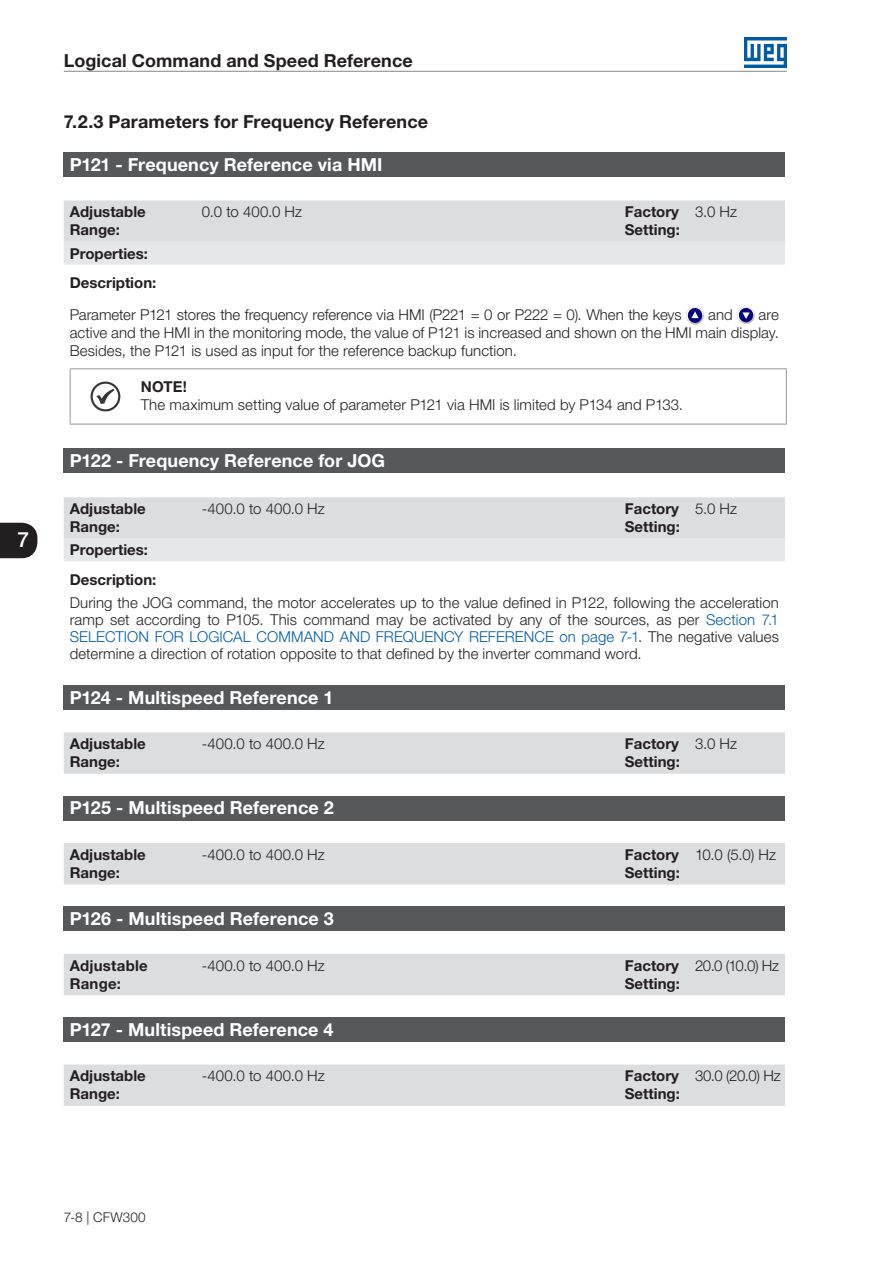
<style>
.page{position:relative;width:893px;height:1263px;background:#fff}
.page>*{position:absolute;margin:0;border:0;box-sizing:border-box;transform-origin:0 0}
.t1{font:500 21px "Helvetica Neue LT Pro";color:#fff}
._100_a_199{font:700 18px "Helvetica Neue LT Pro";letter-spacing:.005em;color:#fff}
.t2{font:700 18px "Helvetica Neue LT Pro";letter-spacing:.005em;color:#231f20}
.Descricao_Parametros{font:300 15px/17.2px "Helvetica Neue LT Pro";color:#231f20;text-align:justify}
.Faixa_de_Valores___P{font:700 15px "Helvetica Neue LT Pro";color:#231f20}
.Obs_Texto{font:300 15px "Helvetica Neue LT Pro";letter-spacing:.005em;color:#231f20}
.Obs{font:700 15px "Helvetica Neue LT Pro";color:#231f20}
.t3{font:300 13.5px "Helvetica Neue LT Pro";letter-spacing:.01em;color:#231f20}
.s1{color:#015ca3}
</style>
<div class="page">
<hr style="left:64px;top:71px;width:723px;height:1px;background:#939598">
<img style="left:744px;top:38px;width:43px;height:29px">
<svg style="left:0;top:523px;width:37px;height:35px"></svg>
<div style="left:64px;top:152px;width:721px;height:25px;background:#57585a"></div>
<svg style="left:64px;top:200px;width:721px;height:65px;background:#e0e0e2"></svg>
<img style="left:686px;top:307px;width:17px;height:17px">
<img style="left:737px;top:307px;width:18px;height:17px">
<hr style="left:70px;top:368px;width:71px;height:1px;background:#939598">
<hr style="left:70px;top:369px;width:1px;height:55px;background:#939598">
<hr style="left:141px;top:368px;width:646px;height:1px;background:#939598">
<hr style="left:786px;top:369px;width:1px;height:55px;background:#939598">
<hr style="left:70px;top:424px;width:71px;height:1px;background:#939598">
<hr style="left:141px;top:424px;width:646px;height:1px;background:#939598">
<svg style="left:91px;top:382px;width:29px;height:29px"></svg>
<div style="left:64px;top:448px;width:721px;height:25px;background:#57585a"></div>
<svg style="left:64px;top:497px;width:721px;height:64px;background:#dfe0e2"></svg>
<div style="left:64px;top:685px;width:721px;height:25px;background:#57585a"></div>
<div style="left:64px;top:732px;width:721px;height:42px;background:#dcdddf"></div>
<div style="left:64px;top:795px;width:721px;height:25px;background:#57585a"></div>
<div style="left:64px;top:843px;width:721px;height:41px;background:#dcdddf"></div>
<div style="left:64px;top:906px;width:721px;height:25px;background:#57585a"></div>
<div style="left:64px;top:954px;width:721px;height:41px;background:#dcdddf"></div>
<div style="left:64px;top:1017px;width:721px;height:25px;background:#57585a"></div>
<div style="left:64px;top:1064px;width:721px;height:42px;background:#dcdddf"></div>
<h1 class="t1" style="left:18px;top:526px;width:13px">7</h1>
<p class="t2" style="left:64px;top:49px;width:351px">Logical Command and Speed Reference</p>
<p class="t2" style="left:64px;top:110px;width:366px">7.2.3 Parameters for Frequency Reference</p>
<p class="_100_a_199" style="left:70px;top:153px;width:314px">P121 - Frequency Reference via HMI</p>
<p class="Faixa_de_Valores___P" style="left:70px;top:202px;width:78px">Adjustable</p>
<p class="Faixa_de_Valores___P" style="left:70px;top:220px;width:52px">Range:</p>
<p class="Descricao_Parametros" style="left:202px;top:203px;width:102px">0.0 to 400.0 Hz</p>
<p class="Faixa_de_Valores___P" style="left:625px;top:202px;width:56px">Factory</p>
<p class="Faixa_de_Valores___P" style="left:625px;top:220px;width:57px">Setting:</p>
<p class="Descricao_Parametros" style="left:695px;top:203px;width:44px">3.0 Hz</p>
<p class="Faixa_de_Valores___P" style="left:70px;top:244px;width:80px">Properties:</p>
<p class="Faixa_de_Valores___P" style="left:70px;top:273px;width:88px">Description:</p>
<p class="Descricao_Parametros" style="left:70px;top:306px;width:613px">Parameter P121 stores the frequency reference via HMI (P221 = 0 or P222 = 0). When the keys</p>
<p class="Descricao_Parametros" style="left:708px;top:306px;width:26px">and</p>
<p class="Descricao_Parametros" style="left:70px;top:306px;width:711px;line-height:18px;text-indent:689px">are active and the HMI in the monitoring mode, the value of P121 is increased and shown on the HMI main display.<br>Besides, the P121 is used as input for the reference backup function.</p>
<p class="Obs" style="left:141px;top:377px;width:48px">NOTE!</p>
<p class="Obs_Texto" style="left:141px;top:396px;width:544px">The maximum setting value of parameter P121 via HMI is limited by P134 and P133.</p>
<p class="_100_a_199" style="left:70px;top:450px;width:317px">P122 - Frequency Reference for JOG</p>
<p class="Faixa_de_Valores___P" style="left:70px;top:499px;width:78px">Adjustable</p>
<p class="Faixa_de_Valores___P" style="left:70px;top:517px;width:52px">Range:</p>
<p class="Descricao_Parametros" style="left:202px;top:500px;width:124px">-400.0 to 400.0 Hz</p>
<p class="Faixa_de_Valores___P" style="left:625px;top:499px;width:56px">Factory</p>
<p class="Faixa_de_Valores___P" style="left:625px;top:517px;width:57px">Setting:</p>
<p class="Descricao_Parametros" style="left:695px;top:500px;width:43px">5.0 Hz</p>
<p class="Faixa_de_Valores___P" style="left:70px;top:541px;width:80px">Properties:</p>
<p class="Faixa_de_Valores___P" style="left:70px;top:570px;width:88px">Description:</p>
<p class="Descricao_Parametros" style="left:70px;top:593px;width:711px">During the JOG command, the motor accelerates up to the value defined in P122, following the acceleration ramp set according to P105. This command may be activated by any of the sources, as per <span class="s1">Section 7.1<br>SELECTION FOR LOGICAL COMMAND AND FREQUENCY REFERENCE on page 7-1</span>. The negative values determine a direction of rotation opposite to that defined by the inverter command word.</p>
<p class="_100_a_199" style="left:70px;top:686px;width:265px">P124 - Multispeed Reference 1</p>
<p class="Faixa_de_Valores___P" style="left:70px;top:734px;width:78px">Adjustable</p>
<p class="Faixa_de_Valores___P" style="left:70px;top:752px;width:52px">Range:</p>
<p class="Descricao_Parametros" style="left:202px;top:735px;width:124px">-400.0 to 400.0 Hz</p>
<p class="Faixa_de_Valores___P" style="left:625px;top:734px;width:56px">Factory</p>
<p class="Faixa_de_Valores___P" style="left:625px;top:752px;width:57px">Setting:</p>
<p class="Descricao_Parametros" style="left:695px;top:735px;width:44px">3.0 Hz</p>
<p class="_100_a_199" style="left:70px;top:797px;width:266px">P125 - Multispeed Reference 2</p>
<p class="Faixa_de_Valores___P" style="left:70px;top:845px;width:78px">Adjustable</p>
<p class="Faixa_de_Valores___P" style="left:70px;top:863px;width:52px">Range:</p>
<p class="Descricao_Parametros" style="left:202px;top:845px;width:124px">-400.0 to 400.0 Hz</p>
<p class="Faixa_de_Valores___P" style="left:625px;top:845px;width:56px">Factory</p>
<p class="Faixa_de_Valores___P" style="left:625px;top:863px;width:57px">Setting:</p>
<p class="_100_a_199" style="left:70px;top:907px;width:266px">P126 - Multispeed Reference 3</p>
<p class="Faixa_de_Valores___P" style="left:70px;top:956px;width:80px">Adjustable</p>
<p class="Faixa_de_Valores___P" style="left:70px;top:974px;width:53px">Range:</p>
<p class="Descricao_Parametros" style="left:202px;top:956px;width:124px">-400.0 to 400.0 Hz</p>
<p class="Faixa_de_Valores___P" style="left:625px;top:956px;width:56px">Factory</p>
<p class="Faixa_de_Valores___P" style="left:625px;top:974px;width:57px">Setting:</p>
<p class="_100_a_199" style="left:70px;top:1018px;width:265px">P127 - Multispeed Reference 4</p>
<p class="Faixa_de_Valores___P" style="left:70px;top:1066px;width:78px">Adjustable</p>
<p class="Faixa_de_Valores___P" style="left:70px;top:1084px;width:52px">Range:</p>
<p class="Descricao_Parametros" style="left:202px;top:1067px;width:124px">-400.0 to 400.0 Hz</p>
<p class="Faixa_de_Valores___P" style="left:625px;top:1066px;width:56px">Factory</p>
<p class="Faixa_de_Valores___P" style="left:625px;top:1084px;width:57px">Setting:</p>
<p class="Descricao_Parametros" style="left:695px;top:845px;width:83px">10.0 (5.0) Hz</p>
<p class="Descricao_Parametros" style="left:695px;top:956px;width:85px">20.0 (10.0) Hz</p>
<p class="Descricao_Parametros" style="left:695px;top:1067px;width:87px">30.0 (20.0) Hz</p>
<p class="t3" style="left:64px;top:1208px;width:84px">7-8 | CFW300</p>
</div>
